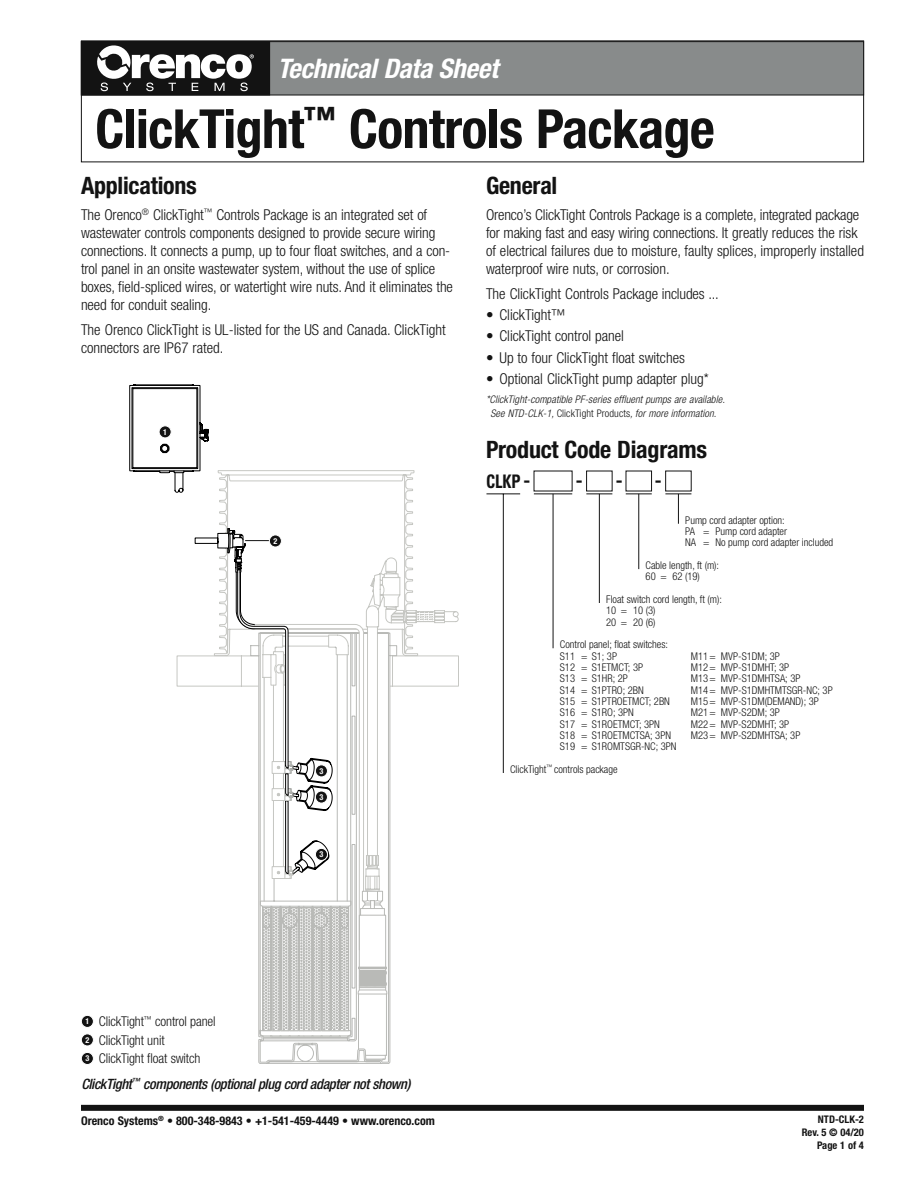
<style>
.page{position:relative;width:918px;height:1188px;background:#fff}
.page>*{position:absolute;margin:0;border:0;box-sizing:border-box;transform-origin:0 0}
.t1{font:700 condensed 54px "Helvetica Neue";letter-spacing:-.01em;color:#131313}
.t2{font:italic 700 condensed 27px "Helvetica Neue";letter-spacing:-.01em;color:#fff}
.TDS_Head{font:700 condensed 24px "Helvetica Neue";letter-spacing:-.01em;color:#131313}
.t3{font:700 condensed 18.6px "Univers";color:#131313;scale:.88 1}
.t4{font:700 condensed 18.6px "Helvetica Neue";color:#131313}
.TDS_Text{font:300 condensed 15px/18px "Helvetica Neue";letter-spacing:-.005em;color:#131313}
.TDS_Illustration_Cap{font:italic 500 condensed 14.25px "Helvetica Neue";letter-spacing:-.025em;color:#131313}
.TDS_CallOuts{font:300 condensed 13.5px "Helvetica Neue";letter-spacing:-.01em;color:#131313}
.t5{font:700 condensed 12px "Helvetica Neue";color:#131313}
.t6{font:300 condensed 10.65px/11.4px "Helvetica Neue";color:#131313}
.TDS_Footnotes{font:italic 300 condensed 10.5px/13.5px "Helvetica Neue";letter-spacing:.01em;color:#131313;text-align:center}
.t7{font:700 condensed 10.5px/12.6px "Helvetica Neue";color:#131313;text-align:right}
.OSI_SpecsHead{font:700 condensed 8.1px "Helvetica Neue";color:#fff}
.s1{font-style:normal}
.s2{font-family:"Helvetica Neue"}
</style>
<div class="page">
<div style="left:81px;top:42px;width:783px;height:53px;background:#888b8b"></div>
<div style="left:81px;top:41px;width:783px;height:54px;border:1px solid #131313"></div>
<div style="left:81px;top:42px;width:189px;height:53px;background:#131313"></div>
<svg style="left:97px;top:45px;width:157px;height:46px"></svg>
<div style="left:81px;top:41px;width:189px;height:54px;border:1px solid #131313"></div>
<div style="left:81px;top:1105px;width:783px;height:6px;background:#131313"></div>
<svg style="left:418px;top:610px;width:41px;height:77px"></svg>
<div style="left:129px;top:385px;width:72px;height:86px;border:1px solid #000"></div>
<svg style="left:132px;top:384px;width:286px;height:677px"></svg>
<hr style="left:245px;top:540px;width:30px;height:1px;background:#131313">
<hr style="left:486px;top:494px;width:34px;height:1px;background:#131313">
<hr style="left:503px;top:494px;width:1px;height:279px;background:#131313">
<svg style="left:533px;top:471px;width:159px;height:133px"></svg>
<hr style="left:553px;top:494px;width:1px;height:154px;background:#131313">
<div style="left:81px;top:1015px;width:12px;height:12px;background:#131313;border-radius:50%"></div>
<div style="left:81px;top:1015px;width:13px;height:13px;border:1px solid #fff;border-radius:50%"></div>
<div style="left:81px;top:1034px;width:12px;height:12px;background:#131313;border-radius:50%"></div>
<div style="left:81px;top:1034px;width:13px;height:12px;border:1px solid #fff;border-radius:50%"></div>
<div style="left:81px;top:1052px;width:12px;height:12px;background:#131313;border-radius:50%"></div>
<div style="left:81px;top:1052px;width:13px;height:13px;border:1px solid #fff;border-radius:50%"></div>
<div style="left:269px;top:535px;width:12px;height:12px;background:#131313;border-radius:50%"></div>
<div style="left:269px;top:535px;width:13px;height:12px;border:1px solid #fff;border-radius:50%"></div>
<div style="left:315px;top:765px;width:12px;height:12px;background:#131313;border-radius:50%"></div>
<div style="left:315px;top:765px;width:13px;height:12px;border:1px solid #fff;border-radius:50%"></div>
<div style="left:315px;top:791px;width:12px;height:12px;background:#131313;border-radius:50%"></div>
<div style="left:315px;top:791px;width:13px;height:12px;border:1px solid #fff;border-radius:50%"></div>
<div style="left:315px;top:848px;width:12px;height:12px;background:#131313;border-radius:50%"></div>
<div style="left:315px;top:848px;width:13px;height:13px;border:1px solid #fff;border-radius:50%"></div>
<div style="left:159px;top:426px;width:12px;height:12px;background:#131313;border-radius:50%"></div>
<div style="left:159px;top:426px;width:13px;height:12px;border:1px solid #fff;border-radius:50%"></div>
<h2 class="t2" style="left:278px;top:52px;width:222px">Technical Data Sheet</h2>
<h1 class="t1" style="left:95px;top:96px;width:621px">ClickTight<sup>™</sup> Controls Package</h1>
<p class="TDS_Head" style="left:81px;top:171px;width:117px">Applications</p>
<p class="TDS_Text" style="left:81px;top:206px;width:374px">The Orenco<sup>®</sup> ClickTight<sup>™</sup> Controls Package is an integrated set of wastewater controls components designed to provide secure wiring connections. It connects a pump, up to four float switches, and a con&shy;trol panel in an onsite wastewater system, without the use of splice boxes, field-spliced wires, or watertight wire nuts. And it eliminates the need for conduit sealing.</p>
<p class="TDS_Text" style="left:81px;top:320px;width:366px">The Orenco ClickTight is UL-listed for the US and Canada. ClickTight connectors are IP67 rated.</p>
<p class="OSI_SpecsHead" style="left:163px;top:427px;width:5px">1</p>
<p class="OSI_SpecsHead" style="left:273px;top:536px;width:5px">2</p>
<p class="OSI_SpecsHead" style="left:319px;top:766px;width:5px">3</p>
<p class="OSI_SpecsHead" style="left:319px;top:792px;width:5px">3</p>
<p class="OSI_SpecsHead" style="left:319px;top:849px;width:5px">3</p>
<p class="TDS_Head" style="left:486px;top:171px;width:73px">General</p>
<p class="TDS_Text" style="left:486px;top:206px;width:380px">Orenco’s ClickTight Controls Package is a complete, integrated package for making fast and easy wiring connections. It greatly reduces the risk of electrical failures due to moisture, faulty splices, improperly installed waterproof wire nuts, or corrosion.</p>
<p class="TDS_Text" style="left:486px;top:284px;width:234px">The ClickTight Controls Package includes ...</p>
<p class="TDS_Text" style="left:486px;top:306px;width:81px">• ClickTight™</p>
<p class="TDS_Text" style="left:486px;top:327px;width:139px">• ClickTight control panel</p>
<p class="TDS_Text" style="left:486px;top:348px;width:200px">• Up to four ClickTight float switches</p>
<p class="TDS_Text" style="left:486px;top:369px;width:224px">• Optional ClickTight pump adapter plug*</p>
<p class="TDS_Footnotes" style="left:486px;top:393px;width:240px">*ClickTight-compatible PF-series effluent pumps are available.<br>See NTD-CLK-1, <span class="s1">ClickTight Products</span>, for more information.</p>
<p class="TDS_Head" style="left:486px;top:435px;width:223px">Product Code Diagrams</p>
<p class="t3" style="left:486px;top:470px;width:52px">CLKP <span class="s2">-</span></p>
<p class="t4" style="left:576px;top:469px;width:8px">-</p>
<p class="t4" style="left:655px;top:469px;width:8px">-</p>
<p class="t4" style="left:616px;top:469px;width:8px">-</p>
<p class="t6" style="left:685px;top:514px;width:150px">Pump cord adapter option:<br>PA = Pump cord adapter<br>NA = No pump cord adapter included</p>
<p class="t6" style="left:646px;top:560px;width:75px">Cable length, ft (m):<br>60 = 62 (19)</p>
<p class="t6" style="left:606px;top:593px;width:117px">Float switch cord length, ft (m):<br>10 = 10 (3)<br>20 = 20 (6)</p>
<p class="t6" style="left:560px;top:639px;width:118px">Control panel; float switches:<br>S11 = S1; 3P<br>S12 = S1ETMCT; 3P<br>S13 = S1HR; 2P<br>S14 = S1PTRO; 2BN<br>S15 = S1PTROETMCT; 2BN<br>S16 = S1RO; 3PN<br>S17 = S1ROETMCT; 3PN<br>S18 = S1ROETMCTSA; 3PN<br>S19 = S1ROMTSGR-NC; 3PN</p>
<p class="t6" style="left:691px;top:650px;width:143px">M11 = MVP-S1DM; 3P<br>M12 = MVP-S1DMHT; 3P<br>M13 = MVP-S1DMHTSA; 3P<br>M14 = MVP-S1DMHTMTSGR-NC; 3P<br>M15 = MVP-S1DM(DEMAND); 3P<br>M21 = MVP-S2DM; 3P<br>M22 = MVP-S2DMHT; 3P<br>M23 = MVP-S2DMHTSA; 3P</p>
<p class="t6" style="left:510px;top:763px;width:109px">ClickTight<sup>™</sup> controls package</p>
<p class="OSI_SpecsHead" style="left:85px;top:1016px;width:5px">1</p>
<p class="TDS_CallOuts" style="left:99px;top:1014px;width:118px">ClickTight<sup>™</sup> control panel</p>
<p class="OSI_SpecsHead" style="left:85px;top:1035px;width:5px">2</p>
<p class="TDS_CallOuts" style="left:99px;top:1032px;width:67px">ClickTight unit</p>
<p class="OSI_SpecsHead" style="left:85px;top:1053px;width:5px">3</p>
<p class="TDS_CallOuts" style="left:99px;top:1051px;width:103px">ClickTight float switch</p>
<p class="TDS_Illustration_Cap" style="left:81px;top:1075px;width:331px">ClickTight<sup>™</sup> components (optional plug cord adapter not shown)</p>
<p class="t5" style="left:81px;top:1113px;width:355px">Orenco Systems<sup>®</sup> • 800-348-9843 • +1-541-459-4449 • www.orenco.com</p>
<p class="t7" style="left:802px;top:1113px;width:64px">NTD-CLK-2<br>Rev. 5 © 04/20<br>Page 1 of 4</p>
</div>
